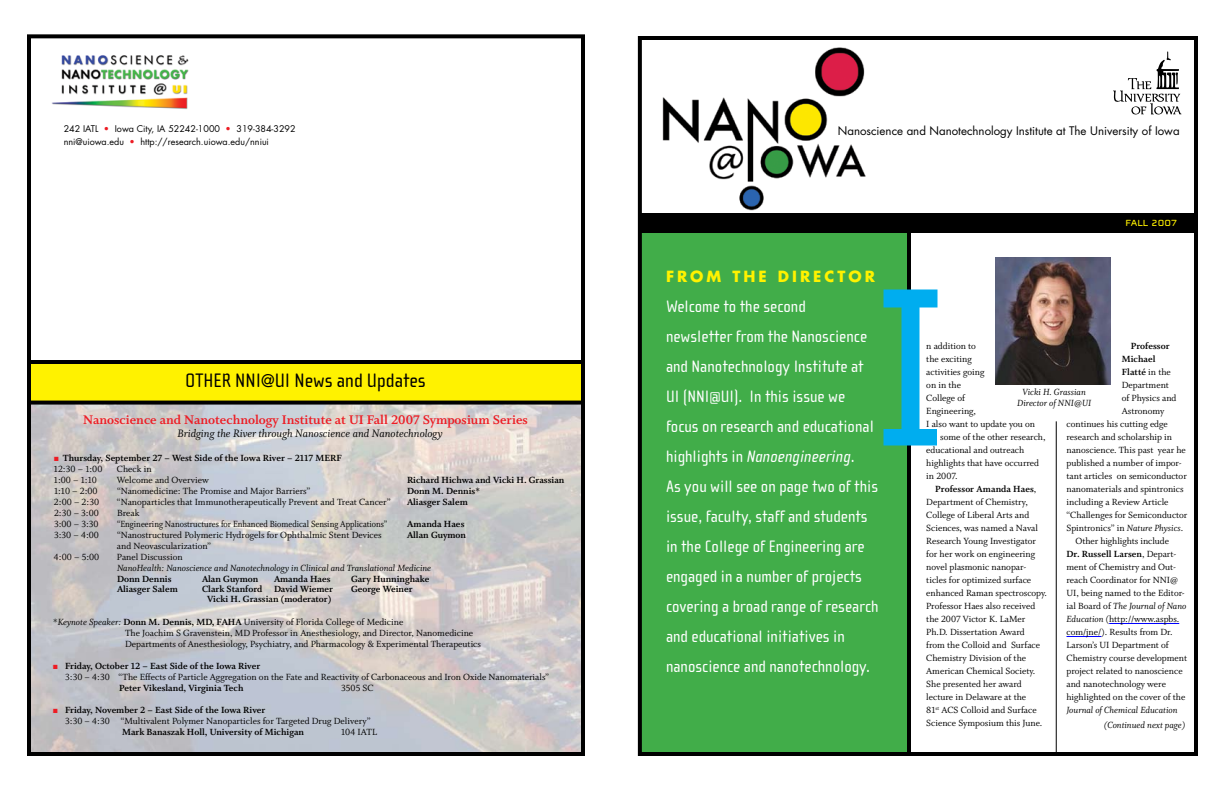
<style>
.page{position:relative;width:1224px;height:792px;background:#fff}
.page>*{position:absolute;margin:0;border:0;box-sizing:border-box;transform-origin:0 0}
.t1{font:20px "Cholla Sans";color:#000}
.t2{font:17px/30px "Cholla Sans";color:#fff}
.t3{font:700 15px "Futura";letter-spacing:.2em;color:#fff200}
.t4{font:14px "Whitman Bold LF";color:#ed1c24}
.t5{font:13px "Cholla Unicase";color:#fff200}
.t6{font:12px "Whitman Italic LF";color:#000}
.t7{font:11.5px "Futura";color:#000}
.t8{font:10px/13px "Whitman Roman LF";color:#000}
.t9{font:10px/13px "Whitman Bold LF";color:#000}
.t10{font:10px/11px "Whitman Italic LF";color:#000;text-align:center}
.t11{font:10px "Whitman Roman LF";color:#000;scale:.9 1}
.t12{font:9px/13px "Futura";color:#000}
.s1{color:#ed1c24}
.s2{font-family:"Futura";font-size:17px}
.s3{font-family:"Whitman Italic LF"}
.s4{font-family:"Whitman Bold LF"}
.s5{font-style:italic}
.s6{font-family:"Whitman Roman LF"}
</style>
<div class="page">
<img style="left:32px;top:405px;width:548px;height:346px">
<div style="left:30px;top:362px;width:553px;height:41px;background:#fff200"></div>
<div style="left:27px;top:34px;width:558px;height:722px;border:4px solid #000"></div>
<div style="left:640px;top:218px;width:268px;height:538px;background:#41ad49"></div>
<div style="left:638px;top:36px;width:560px;height:720px;border:4px solid #000"></div>
<img style="left:662px;top:47px;width:204px;height:164px">
<div style="left:641px;top:213px;width:554px;height:20px;background:#000"></div>
<hr style="left:907px;top:220px;width:4px;height:536px;background:#000">
<hr style="left:1056px;top:421px;width:1px;height:335px;background:#000">
<hr style="left:1109px;top:623px;width:70px;height:1px;background:#00f">
<hr style="left:1066px;top:636px;width:35px;height:1px;background:#00f">
<hr style="left:29px;top:360px;width:553px;height:4px;background:#000">
<img style="left:995px;top:257px;width:116px;height:128px">
<svg style="left:1113px;top:52px;width:69px;height:62px"></svg>
<img style="left:52px;top:55px;width:137px;height:54px">
<svg style="left:28px;top:401px;width:555px;height:4px;fill:#000"></svg>
<svg style="left:884px;top:290px;width:54px;height:156px"></svg>
<p class="t12" style="left:64px;top:122px;width:234px">242 IATL <span class="s1">•</span> Iowa City, IA 52242-1000 <span class="s1">•</span> 319-384-3292 nni@uiowa.edu <span class="s1">•</span> http://research.uiowa.edu/nniui</p>
<h1 class="t1" style="left:185px;top:370px;width:242px">OTHER NNI<span class="s2">@</span>UI News and Updates</h1>
<h3 class="t4" style="left:83px;top:412px;width:446px">Nanoscience and Nanotechnology Institute at UI Fall 2007 Symposium Series</h3>
<p class="t6" style="left:178px;top:427px;width:267px">Bridging the River through Nanoscience and Nanotechnology</p>
<p class="t9" style="left:54px;top:451px;width:289px"><span class="s1">■</span> Thursday, September 27 – West Side of the Iowa River – 2117 MERF</p>
<p class="t8" style="left:54px;top:462px;width:50px">12:30 – 1:00</p>
<p class="t8" style="left:117px;top:462px;width:36px">Check in</p>
<p class="t8" style="left:54px;top:473px;width:44px">1:00 – 1:10</p>
<p class="t8" style="left:117px;top:473px;width:93px">Welcome and Overview</p>
<p class="t9" style="left:407px;top:473px;width:159px">Richard Hichwa and Vicki H. Grassian</p>
<p class="t8" style="left:54px;top:484px;width:45px">1:10 – 2:00</p>
<p class="t8" style="left:117px;top:484px;width:195px">“Nanomedicine: The Promise and Major Barriers”</p>
<p class="t9" style="left:407px;top:484px;width:74px">Donn M. Dennis*</p>
<p class="t8" style="left:54px;top:495px;width:47px">2:00 – 2:30</p>
<p class="t8" style="left:117px;top:495px;width:275px">“Nanoparticles that Immunotherapeutically Prevent and Treat Cancer”</p>
<p class="t9" style="left:407px;top:495px;width:62px">Aliasger Salem</p>
<p class="t8" style="left:54px;top:506px;width:46px">2:30 – 3:00</p>
<p class="t8" style="left:117px;top:506px;width:24px">Break</p>
<p class="t8" style="left:54px;top:517px;width:46px">3:00 – 3:30</p>
<p class="t11" style="left:117px;top:518px;width:302px">“Engineering Nanostructures for Enhanced Biomedical Sensing Applications”</p>
<p class="t9" style="left:407px;top:517px;width:59px">Amanda Haes</p>
<p class="t8" style="left:54px;top:528px;width:46px">3:30 – 4:00</p>
<p class="t8" style="left:117px;top:528px;width:266px">“Nanostructured Polymeric Hydrogels for Ophthalmic Stent Devices</p>
<p class="t9" style="left:407px;top:528px;width:61px">Allan Guymon</p>
<p class="t8" style="left:117px;top:539px;width:96px">and Neovascularization”</p>
<p class="t8" style="left:54px;top:550px;width:47px">4:00 – 5:00</p>
<p class="t8" style="left:117px;top:550px;width:67px">Panel Discussion</p>
<p class="t10" style="left:117px;top:562px;width:316px">NanoHealth: Nanoscience and Nanotechnology in Clinical and Translational Medicine</p>
<p class="t9" style="left:117px;top:572px;width:56px">Donn Dennis</p>
<p class="t9" style="left:202px;top:572px;width:58px">Alan Guymon</p>
<p class="t9" style="left:274px;top:572px;width:58px">Amanda Haes</p>
<p class="t9" style="left:351px;top:572px;width:80px">Gary Hunninghake</p>
<p class="t9" style="left:117px;top:582px;width:62px">Aliasger Salem</p>
<p class="t9" style="left:202px;top:582px;width:133px">Clark Stanford David Wiemer</p>
<p class="t9" style="left:351px;top:582px;width:63px">George Weiner</p>
<p class="t9" style="left:207px;top:592px;width:126px">Vicki H. Grassian (moderator)</p>
<p class="t8" style="left:125px;top:616px;width:357px;line-height:11px;text-indent:-72px">*<span class="s3">Keynote Speaker:</span> <span class="s4">Donn M. Dennis, MD, FAHA</span> University of Florida College of Medicine<br>The Joachim S Gravenstein, MD Professor in Anesthesiology, and Director, Nanomedicine<br>Departments of Anesthesiology, Psychiatry, and Pharmacology &amp; Experimental Therapeutics</p>
<p class="t9" style="left:53px;top:659px;width:209px"><span class="s1">■</span> Friday, October 12 – East Side of the Iowa River</p>
<p class="t8" style="left:65px;top:670px;width:485px">3:30 – 4:30 “The Effects of Particle Aggregation on the Fate and Reactivity of Carbonaceous and Iron Oxide Nanomaterials”</p>
<p class="t9" style="left:119px;top:681px;width:126px">Peter Vikesland, Virginia Tech</p>
<p class="t8" style="left:341px;top:681px;width:34px">3505 SC</p>
<p class="t9" style="left:53px;top:703px;width:214px"><span class="s1">■</span> Friday, November 2 – East Side of the Iowa River</p>
<p class="t8" style="left:65px;top:714px;width:307px">3:30 – 4:30 “Multivalent Polymer Nanoparticles for Targeted Drug Delivery”</p>
<p class="t9" style="left:122px;top:725px;width:183px">Mark Banaszak Holl, University of Michigan</p>
<p class="t8" style="left:341px;top:725px;width:37px">104 IATL</p>
<p class="t7" style="left:838px;top:123px;width:343px">Nanoscience and Nanotechnology Institute at The University of Iowa</p>
<h3 class="t3" style="left:666px;top:266px;width:210px">FROM THE DIRECTOR</h3>
<p class="t2" style="left:666px;top:292px;width:214px">Welcome to the second<br>newsletter from the Nanoscience and Nanotechnology Institute at<br>UI (NNI@UI). In this issue we focus on research and educational highlights in <span class="s5">Nanoengineering</span>.<br>As you will see on page two of this issue, faculty, staff and students in the College of Engineering are engaged in a number of projects covering a broad range of research and educational initiatives in nanoscience and nanotechnology.</p>
<h3 class="t5" style="left:1126px;top:217px;width:53px">FALL 2007</h3>
<p class="t9" style="left:1122px;top:340px;width:51px;text-indent:9px">Professor<br>Michael<br>Flatté <span class="s6">in the</span></p>
<p class="t8" style="left:1122px;top:379px;width:49px">Department</p>
<p class="t8" style="left:1122px;top:392px;width:56px">of Physics and</p>
<p class="t8" style="left:1122px;top:405px;width:44px">Astronomy</p>
<p class="t8" style="left:1066px;top:418px;width:103px">continues his cutting edge</p>
<p class="t8" style="left:1066px;top:431px;width:107px">research and scholarship in</p>
<p class="t8" style="left:1066px;top:444px;width:121px">nanoscience. This past year he</p>
<p class="t8" style="left:1066px;top:457px;width:117px">published a number of impor-</p>
<p class="t8" style="left:1066px;top:470px;width:122px">tant articles on semiconductor</p>
<p class="t8" style="left:1066px;top:483px;width:119px">nanomaterials and spintronics</p>
<p class="t8" style="left:1066px;top:496px;width:104px">including a Review Article</p>
<p class="t8" style="left:1066px;top:509px;width:123px">“Challenges for Semiconductor</p>
<p class="t8" style="left:1066px;top:522px;width:118px">Spintronics” in <span class="s3">Nature Physics</span>.</p>
<p class="t8" style="left:1076px;top:535px;width:95px">Other highlights include</p>
<p class="t9" style="left:1066px;top:548px;width:111px">Dr. Russell Larsen<span class="s6">, Depart-</span></p>
<p class="t8" style="left:1066px;top:561px;width:120px">ment of Chemistry and Out&shy;reach Coordinator for NNI@<br>UI, being named to the Editor-</p>
<p class="t10" style="left:1066px;top:601px;width:122px"><span class="s6">ial Board of</span> The Journal of Nano</p>
<p class="t8" style="left:1066px;top:613px;width:122px"><span class="s3">Education</span> (http://www.aspbs. com/jne/). Results from Dr.<br>Larson’s UI Department of<br>Chemistry course development project related to nanoscience and nanotechnology were highlighted on the cover of the</p>
<p class="t10" style="left:1066px;top:705px;width:113px">Journal of Chemical Education</p>
<p class="t8" style="left:926px;top:340px;width:51px">n addition to</p>
<p class="t8" style="left:926px;top:353px;width:47px">the exciting</p>
<p class="t8" style="left:926px;top:366px;width:60px">activities going</p>
<p class="t8" style="left:926px;top:379px;width:36px">on in the</p>
<p class="t8" style="left:926px;top:392px;width:40px">College of</p>
<p class="t8" style="left:926px;top:405px;width:51px">Engineering,</p>
<p class="t8" style="left:926px;top:418px;width:110px">I also want to update you on</p>
<p class="t8" style="left:940px;top:431px;width:107px">some of the other research,</p>
<p class="t8" style="left:926px;top:444px;width:99px">educational and outreach</p>
<p class="t8" style="left:926px;top:457px;width:114px">highlights that have occurred</p>
<p class="t8" style="left:926px;top:470px;width:33px">in 2007.</p>
<p class="t9" style="left:935px;top:483px;width:103px">Professor Amanda Haes<span class="s6">,</span></p>
<p class="t8" style="left:926px;top:496px;width:122px">Department of Chemistry,<br>College of Liberal Arts and<br>Sciences, was named a Naval<br>Research Young Investigator for her work on engineering novel plasmonic nanopar&shy;ticles for optimized surface enhanced Raman spectroscopy.<br>Professor Haes also received the 2007 Victor K. LaMer<br>Ph.D. Dissertation Award<br>from the Colloid and Surface<br>Chemistry Division of the<br>American Chemical Society.<br>She presented her award lecture in Delaware at the<br>81<sup>st</sup> ACS Colloid and Surface<br>Science Symposium this June.</p>
<p class="t10" style="left:1017px;top:387px;width:75px">Vicki H. Grassian<br>Director of NNI@UI</p>
<p class="t10" style="left:1104px;top:719px;width:83px">(Continued next page)</p>
</div>
